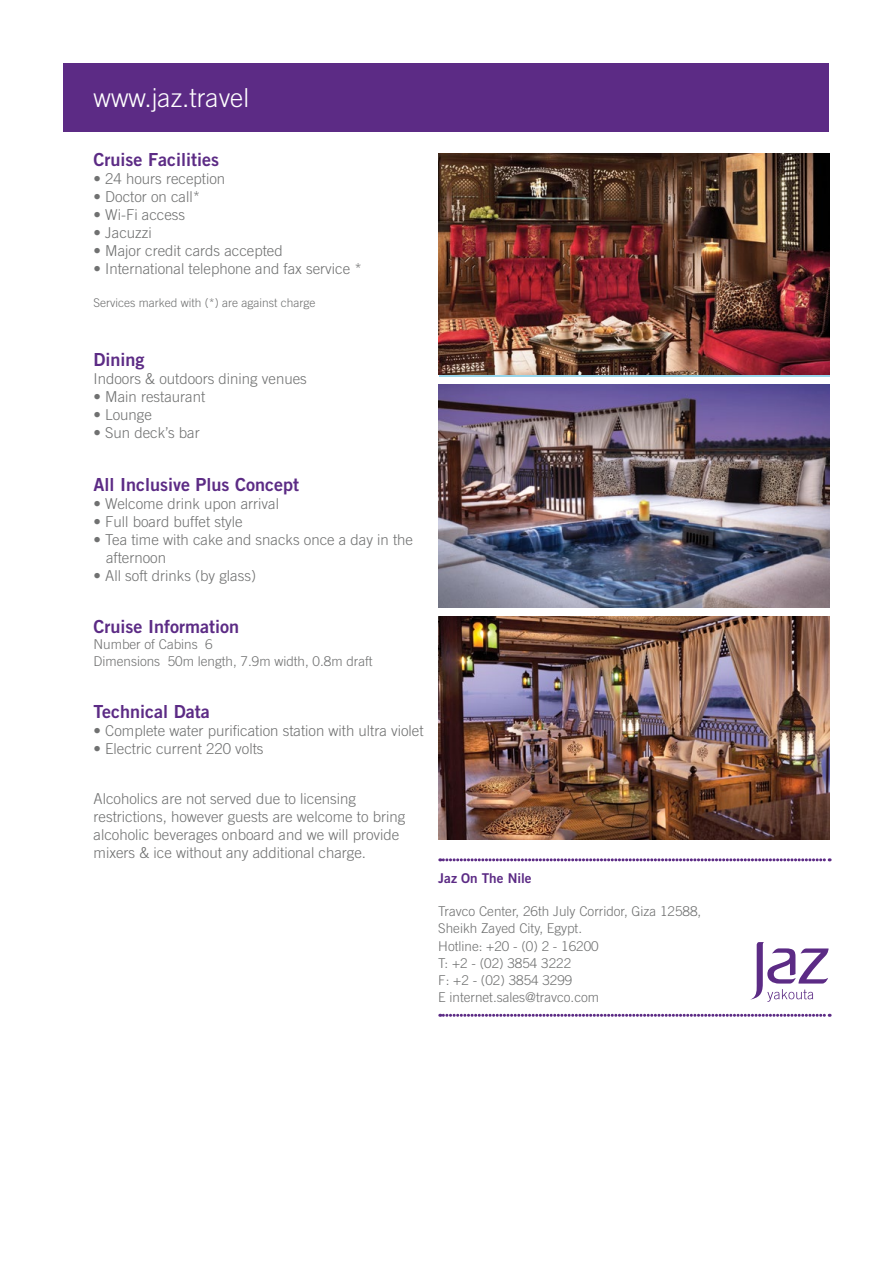
<style>
.page{position:relative;width:893px;height:1263px;background:#fff}
.page>*{position:absolute;margin:0;border:0;box-sizing:border-box;transform-origin:0 0}
.t1{font:300 26.25px "Trade Gothic LT Std";color:#fff}
.t2{font:18px "Trade Gothic LT Std Bd 2";color:#5c2b85}
.t3{font:300 15px/18px "Trade Gothic LT Std";color:#707171}
.t4{font:300 13.5px/17.1px "Trade Gothic LT Std";color:#707171}
.t5{font:13.5px "Trade Gothic LT Std Bd 2";color:#5c2b85}
.t6{font:300 12px "Trade Gothic LT Std";color:#707171}
</style>
<div class="page">
<div style="left:64px;top:64px;width:765px;height:68px;background:#5c2b85"></div>
<svg style="left:440px;top:858px;width:390px;height:3px"></svg>
<svg style="left:440px;top:1014px;width:390px;height:3px"></svg>
<img style="left:439px;top:617px;width:390px;height:223px">
<img style="left:439px;top:384px;width:390px;height:224px">
<img style="left:439px;top:153px;width:390px;height:221px">
<svg style="left:750px;top:942px;width:78px;height:60px"></svg>
<h1 class="t1" style="left:94px;top:82px;width:157px">www.jaz.travel</h1>
<p class="t2" style="left:94px;top:148px;width:127px">Cruise Facilities</p>
<p class="t3" style="left:94px;top:170px;width:133px">• 24 hours reception</p>
<p class="t3" style="left:94px;top:188px;width:108px">• Doctor on call*</p>
<p class="t3" style="left:94px;top:206px;width:93px">• Wi-Fi access</p>
<p class="t3" style="left:94px;top:224px;width:60px">• Jacuzzi</p>
<p class="t3" style="left:94px;top:242px;width:191px">• Major credit cards accepted</p>
<p class="t3" style="left:94px;top:260px;width:270px">• International telephone and fax service *</p>
<p class="t6" style="left:94px;top:296px;width:223px">Services marked with (*) are against charge</p>
<p class="t2" style="left:94px;top:349px;width:53px">Dining</p>
<p class="t3" style="left:94px;top:370px;width:215px">Indoors &amp; outdoors dining venues</p>
<p class="t3" style="left:94px;top:388px;width:113px">• Main restaurant</p>
<p class="t3" style="left:94px;top:406px;width:60px">• Lounge</p>
<p class="t3" style="left:94px;top:424px;width:108px">• Sun deck’s bar</p>
<p class="t2" style="left:94px;top:473px;width:207px">All Inclusive Plus Concept</p>
<p class="t3" style="left:94px;top:494px;width:187px">• Welcome drink upon arrival</p>
<p class="t3" style="left:94px;top:512px;width:151px">• Full board buffet style</p>
<p class="t3" style="left:106px;top:530px;width:309px;text-indent:-13px">• Tea time with cake and snacks once a day in the afternoon</p>
<p class="t3" style="left:94px;top:566px;width:164px">• All soft drinks (by glass)</p>
<p class="t2" style="left:94px;top:616px;width:147px">Cruise Information</p>
<p class="t4" style="left:94px;top:636px;width:281px;line-height:16.2px">Number of Cabins 6<br>Dimensions 50m length, 7.9m width, 0.8m draft</p>
<p class="t2" style="left:94px;top:700px;width:118px">Technical Data</p>
<p class="t3" style="left:94px;top:721px;width:332px">• Complete water purification station with ultra violet</p>
<p class="t3" style="left:94px;top:739px;width:172px">• Electric current 220 volts</p>
<p class="t3" style="left:94px;top:790px;width:313px">Alcoholics are not served due to licensing restrictions, however guests are welcome to bring alcoholic beverages onboard and we will provide mixers &amp; ice without any additional charge.</p>
<p class="t5" style="left:438px;top:870px;width:95px">Jaz On The Nile</p>
<p class="t4" style="left:438px;top:903px;width:265px">Travco Center, 26th July Corridor, Giza 12588,<br>Sheikh Zayed City, Egypt.<br>Hotline: +20 - (0) 2 - 16200<br>T: +2 - (02) 3854 3222<br>F: +2 - (02) 3854 3299<br>E internet.sales@travco.com</p>
</div>
